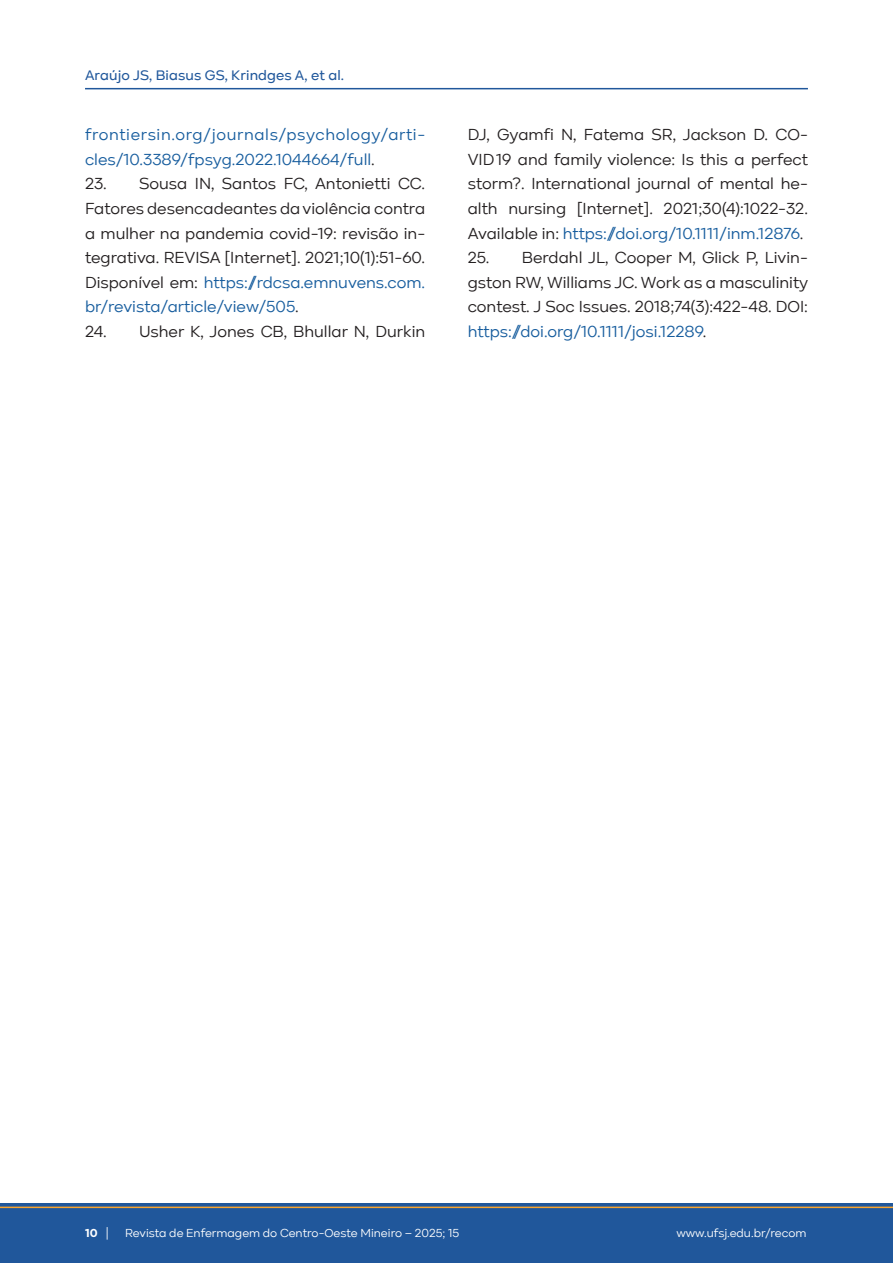
<style>
.page{position:relative;width:893px;height:1263px;background:#fff}
.page>*{position:absolute;margin:0;border:0;box-sizing:border-box;transform-origin:0 0}
.Texto_artigo{font:16.5px/24.6px "Kinetika";color:#231f20;text-align:justify}
.Texto_artigo-2{font:16.5px/24.6px "Kinetika";letter-spacing:.03em;color:#175d9e}
.t1{font:500 14.25px "Kinetika";letter-spacing:.01em;color:#20579b}
.t2{font:12px "Kinetika";color:#fff}
.t3{font:700 12px "Kinetika";color:#fff}
.s1{color:#231f20}
.s2{color:#175d9e}
.s3{font-weight:400}
</style>
<div class="page">
<div style="left:0;top:1203px;width:893px;height:60px;background:#20579b"></div>
<hr style="left:0;top:1206px;width:893px;height:2px;background:#f9a42e">
<hr style="left:85px;top:88px;width:723px;height:1px;background:#20579b">
<p class="t1" style="left:85px;top:67px;width:261px">Araújo JS, Biasus GS, Krindges A, et al.</p>
<p class="Texto_artigo-2" style="left:85px;top:122px;width:342px">frontiersin.org/journals/psychology/arti&shy;cles/10.3389/fpsyg.2022.1044664/full<span class="s1">.</span></p>
<p class="Texto_artigo" style="left:85px;top:172px;width:342px">23. Sousa IN, Santos FC, Antonietti CC.<br>Fatores desencadeantes da violência contra a mulher na pandemia covid-19: revisão in&shy;tegrativa. REVISA [Internet]. 2021;10(1):51-60.<br>Disponível em: <span class="s2">https://rdcsa.emnuvens.com. br/revista/article/view/505</span>.</p>
<p class="Texto_artigo" style="left:85px;top:319px;width:342px">24. Usher K, Jones CB, Bhullar N, Durkin</p>
<p class="Texto_artigo" style="left:468px;top:122px;width:342px">DJ, Gyamfi N, Fatema SR, Jackson D. CO-VID‐19 and family violence: Is this a perfect storm?. International journal of mental he&shy;alth nursing [Internet]. 2021;30(4):1022-32.<br>Available in: <span class="s2">https://doi.org/10.1111/inm.12876</span>.</p>
<p class="Texto_artigo" style="left:468px;top:245px;width:342px">25. Berdahl JL, Cooper M, Glick P, Livin&shy;gston RW, Williams JC. Work as a masculinity contest. J Soc Issues. 2018;74(3):422-48. DOI: <span class="s2">https://doi.org/10.1111/josi.12289</span>.</p>
<p class="t3" style="left:85px;top:1225px;width:25px">10 <span class="s3">|</span></p>
<p class="t2" style="left:125px;top:1226px;width:336px">Revista de Enfermagem do Centro-Oeste Mineiro – 2025; 15</p>
<p class="t2" style="left:676px;top:1226px;width:132px">www.ufsj.edu.br/recom</p>
</div>
